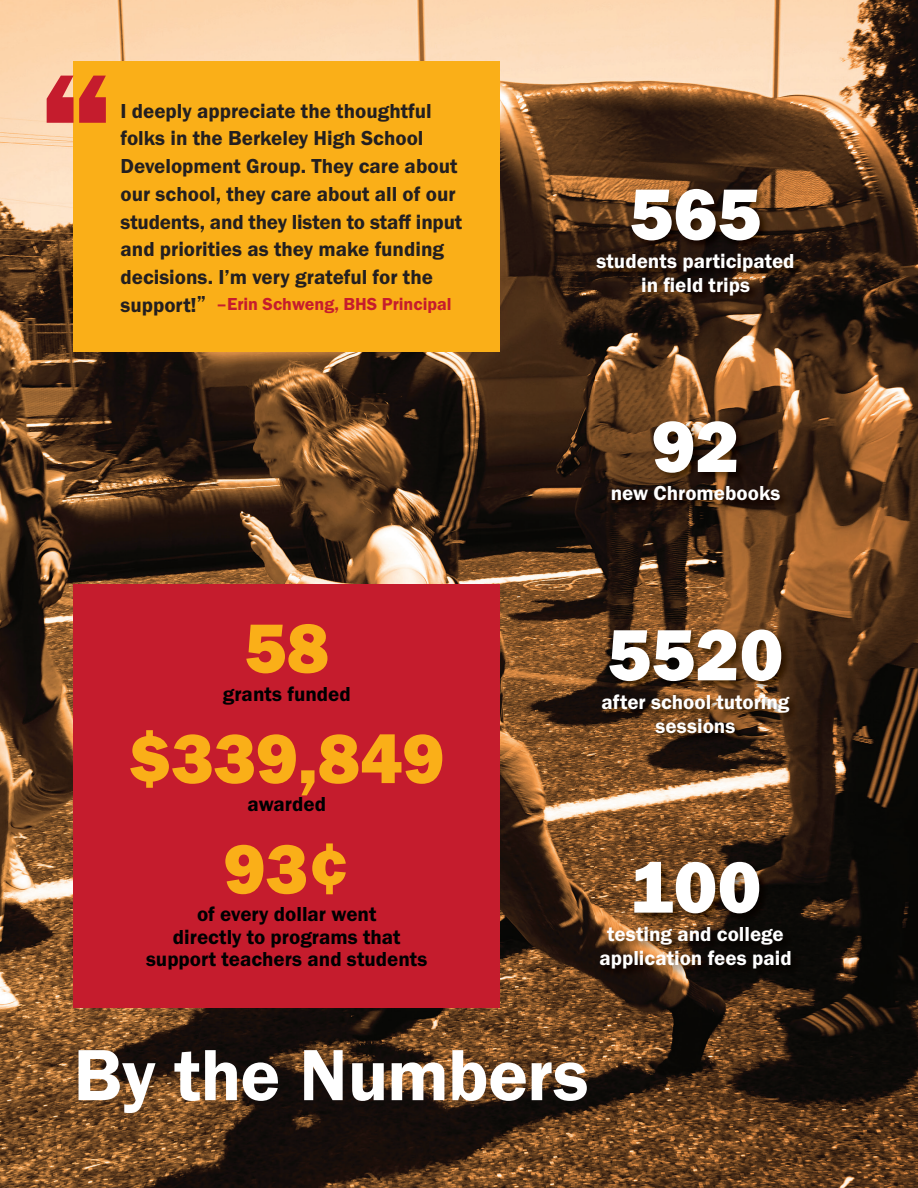
<style>
.page{position:relative;width:918px;height:1188px;background:#fff}
.page>*{position:absolute;margin:0;border:0;box-sizing:border-box;transform-origin:0 0}
.t1{font:165px "Franklin Gothic URW Hea";color:#c51c2d}
.t2{font:75px "Franklin Gothic URW Dem";letter-spacing:-.01em;color:#fff}
.t3{font:75px "Franklin Gothic URW Hea";color:#fff}
.t4{font:72px "Franklin Gothic URW Hea";color:#faaf18}
.t5{font:21px/27.8px "Franklin Gothic URW Dem";color:#231f20}
.t6{font:21px/24px "Franklin Gothic URW Dem";color:#fff;text-align:center}
.t7{font:21px/22.5px "Franklin Gothic URW Dem";color:#000001;text-align:center}
.t8{font:18px "Franklin Gothic URW Dem";color:#c51c2d}
.s1{font-size:21px;color:#231f20}
</style>
<div class="page">
<img style="left:0;top:0;width:918px;height:1188px">
<div style="left:74px;top:585px;width:426px;height:423px;background:#c51c2d"></div>
<img style="left:595px;top:187px;width:209px;height:792px">
<div style="left:74px;top:62px;width:426px;height:290px;background:#faaf18"></div>
<h1 class="t1" style="left:38px;top:23px;width:77px">“</h1>
<p class="t5" style="left:120px;top:97px;width:343px">I deeply appreciate the thoughtful folks in the Berkeley High School Development Group. They care about our school, they care about all of our students, and they listen to staff input and priorities as they make funding decisions. I’m very grateful for the</p>
<p class="t8" style="left:120px;top:293px;width:333px"><span class="s1">support!”</span> –Erin Schweng, BHS Principal</p>
<h2 class="t3" style="left:630px;top:166px;width:134px">565</h2>
<p class="t6" style="left:597px;top:249px;width:200px">students participated in field trips</p>
<h2 class="t3" style="left:652px;top:398px;width:90px">92</h2>
<p class="t6" style="left:611px;top:481px;width:171px">new Chromebooks</p>
<h3 class="t4" style="left:245px;top:602px;width:86px">58</h3>
<p class="t7" style="left:223px;top:682px;width:129px">grants funded</p>
<h3 class="t4" style="left:129px;top:712px;width:317px">$339,849</h3>
<p class="t7" style="left:248px;top:792px;width:80px">awarded</p>
<h3 class="t4" style="left:223px;top:823px;width:128px">93¢</h3>
<p class="t7" style="left:146px;top:903px;width:283px">of every dollar went<br>directly to programs that support teachers and students</p>
<h2 class="t3" style="left:608px;top:607px;width:178px">5520</h2>
<p class="t6" style="left:602px;top:689px;width:190px">after school tutoring sessions</p>
<h2 class="t3" style="left:630px;top:839px;width:134px">100</h2>
<p class="t6" style="left:599px;top:922px;width:194px">testing and college application fees paid</p>
<h2 class="t2" style="left:74px;top:1029px;width:517px">By the Numbers</h2>
</div>
